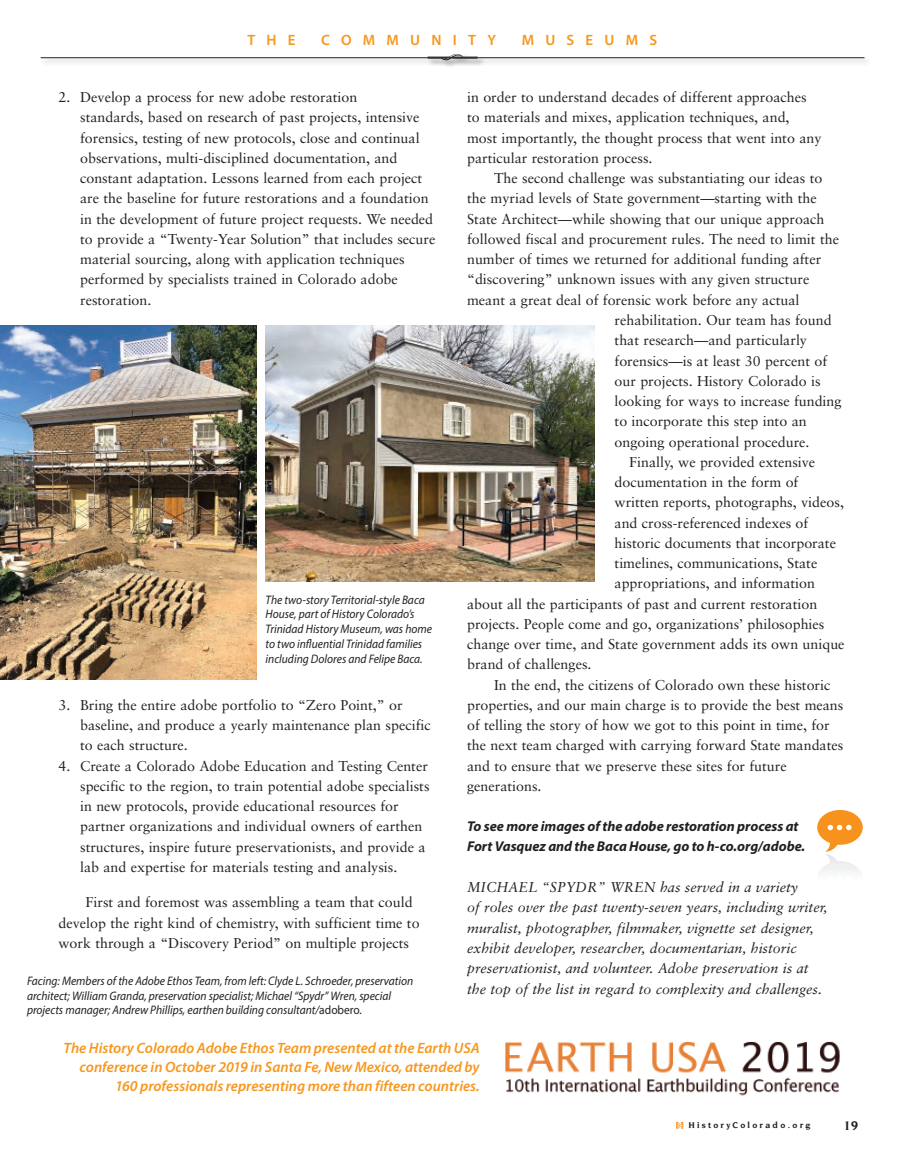
<style>
.page{position:relative;width:905px;height:1175px;background:#fff}
.page>*{position:absolute;margin:0;border:0;box-sizing:border-box;transform-origin:0 0}
.t1{font:italic 600 15px/18.8px "Myriad Pro";color:#f7971d;text-align:right}
.t2{font:600 15px "Myriad Pro";letter-spacing:.75em;color:#f7971d}
.t3{font:14.25px/20.2px "Sabon";color:#231f20}
.t4{font:italic 14.25px/20.2px "Sabon";color:#231f20}
.t5{font:italic 700 14.25px/20.2px "Myriad Pro";color:#231f20}
.t6{font:700 13.5px "Novarese";color:#231f20}
.t7{font:italic 12.3px/14.9px "Myriad Pro";color:#231f20;scale:.93 1}
.t8{font:700 9px "Novarese";letter-spacing:.25em;color:#231f20}
.s1{font-style:normal}
</style>
<div class="page">
<svg style="left:676px;top:1121px;width:7px;height:7px"></svg>
<div style="left:40px;top:56px;width:831px;height:10px;background:#231f20;opacity:.5"></div>
<hr style="left:41px;top:57px;width:823px;height:1px;background:#231f20">
<div style="left:427px;top:53px;width:58px;height:15px;background:#231f20;opacity:.5"></div>
<svg style="left:428px;top:54px;width:49px;height:6px"></svg>
<svg style="left:817px;top:810px;width:45px;height:61px"></svg>
<img style="left:0;top:326px;width:256px;height:354px">
<img style="left:266px;top:326px;width:328px;height:255px">
<img style="left:505px;top:1041px;width:335px;height:55px">
<p class="t2" style="left:247px;top:30px;width:50px">THE</p>
<p class="t2" style="left:321px;top:30px;width:176px">COMMUNITY</p>
<p class="t2" style="left:521px;top:30px;width:137px">MUSEUMS</p>
<p class="t3" style="left:467px;top:87px;width:356px">in order to understand decades of different approaches to materials and mixes, application techniques, and, most importantly, the thought process that went into any particular restoration process.</p>
<p class="t3" style="left:494px;top:168px;width:330px">The second challenge was substantiating our ideas to</p>
<p class="t3" style="left:467px;top:188px;width:351px">the myriad levels of State government—starting with the</p>
<p class="t3" style="left:467px;top:208px;width:359px">State Architect—while showing that our unique approach</p>
<p class="t3" style="left:467px;top:229px;width:373px">followed fiscal and procurement rules. The need to limit the</p>
<p class="t3" style="left:467px;top:249px;width:355px">number of times we returned for additional funding after</p>
<p class="t3" style="left:467px;top:269px;width:344px">“discovering” unknown issues with any given structure</p>
<p class="t3" style="left:467px;top:289px;width:334px">meant a great deal of forensic work before any actual</p>
<p class="t3" style="left:614px;top:310px;width:218px">rehabilitation. Our team has found</p>
<p class="t3" style="left:614px;top:330px;width:194px">that research—and particularly</p>
<p class="t3" style="left:614px;top:350px;width:214px">forensics—is at least 30 percent of</p>
<p class="t3" style="left:614px;top:370px;width:207px">our projects. History Colorado is</p>
<p class="t3" style="left:614px;top:391px;width:228px">looking for ways to increase funding</p>
<p class="t3" style="left:614px;top:411px;width:194px">to incorporate this step into an</p>
<p class="t3" style="left:614px;top:431px;width:196px">ongoing operational procedure.</p>
<p class="t3" style="left:629px;top:451px;width:187px">Finally, we provided extensive</p>
<p class="t3" style="left:614px;top:472px;width:185px">documentation in the form of</p>
<p class="t3" style="left:614px;top:492px;width:231px">written reports, photographs, videos,</p>
<p class="t3" style="left:614px;top:512px;width:195px">and cross-referenced indexes of</p>
<p class="t3" style="left:614px;top:532px;width:223px">historic documents that incorporate</p>
<p class="t3" style="left:614px;top:553px;width:204px">timelines, communications, State</p>
<p class="t3" style="left:614px;top:573px;width:202px">appropriations, and information</p>
<p class="t3" style="left:467px;top:593px;width:352px">about all the participants of past and current restoration</p>
<p class="t3" style="left:467px;top:613px;width:359px">projects. People come and go, organizations’ philosophies</p>
<p class="t3" style="left:467px;top:634px;width:379px">change over time, and State government adds its own unique</p>
<p class="t3" style="left:467px;top:654px;width:126px">brand of challenges.</p>
<p class="t3" style="left:494px;top:674px;width:338px">In the end, the citizens of Colorado own these historic</p>
<p class="t3" style="left:467px;top:694px;width:378px">properties, and our main charge is to provide the best means</p>
<p class="t3" style="left:467px;top:715px;width:364px">of telling the story of how we got to this point in time, for</p>
<p class="t3" style="left:467px;top:735px;width:378px">the next team charged with carrying forward State mandates</p>
<p class="t3" style="left:467px;top:755px;width:321px">and to ensure that we preserve these sites for future</p>
<p class="t3" style="left:467px;top:775px;width:76px">generations.</p>
<p class="t5" style="left:467px;top:815px;width:340px">To see more images of the adobe restoration process at<br>Fort Vasquez and the Baca House, go to h-co.org/adobe.</p>
<p class="t4" style="left:467px;top:877px;width:362px">MICHAEL “SPYDR” WREN has served in a variety<br>of roles over the past twenty-seven years, including writer, muralist, photographer, filmmaker, vignette set designer, exhibit developer, researcher, documentarian, historic preservationist, and volunteer. Adobe preservation is at the top of the list in regard to complexity and challenges.</p>
<p class="t3" style="left:80px;top:87px;width:357px;text-indent:-22px">2. Develop a process for new adobe restoration<br>standards, based on research of past projects, intensive forensics, testing of new protocols, close and continual observations, multi-disciplined documentation, and constant adaptation. Lessons learned from each project are the baseline for future restorations and a foundation in the development of future project requests. We needed to provide a “Twenty-Year Solution” that includes secure material sourcing, along with application techniques performed by specialists trained in Colorado adobe restoration.</p>
<p class="t7" style="left:266px;top:592px;width:180px">The two-story Territorial-style Baca House, part of History Colorado’s Trinidad History Museum, was home to two influential Trinidad families including Dolores and Felipe Baca.</p>
<p class="t3" style="left:80px;top:694px;width:352px;text-indent:-22px">3. Bring the entire adobe portfolio to “Zero Point,” or baseline, and produce a yearly maintenance plan specific to each structure.</p>
<p class="t3" style="left:80px;top:755px;width:351px;text-indent:-22px">4. Create a Colorado Adobe Education and Testing Center specific to the region, to train potential adobe specialists in new protocols, provide educational resources for partner organizations and individual owners of earthen structures, inspire future preservationists, and provide a lab and expertise for materials testing and analysis.</p>
<p class="t3" style="left:58px;top:892px;width:362px;text-indent:27px">First and foremost was assembling a team that could develop the right kind of chemistry, with sufficient time to work through a “Discovery Period” on multiple projects</p>
<p class="t7" style="left:27px;top:973px;width:417px">Facing: Members of the Adobe Ethos Team, from left: Clyde L. Schroeder, preservation architect; William Granda, preservation specialist; Michael “Spydr” Wren, special projects manager; Andrew Phillips, earthen building consultant/<span class="s1">adobero</span>.</p>
<p class="t1" style="left:63px;top:1038px;width:417px">The History Colorado Adobe Ethos Team presented at the Earth USA conference in October 2019 in Santa Fe, New Mexico, attended by<br>160 professionals representing more than fifteen countries.</p>
<p class="t8" style="left:688px;top:1120px;width:124px">HistoryColorado.org</p>
<p class="t6" style="left:843px;top:1118px;width:17px">19</p>
</div>
